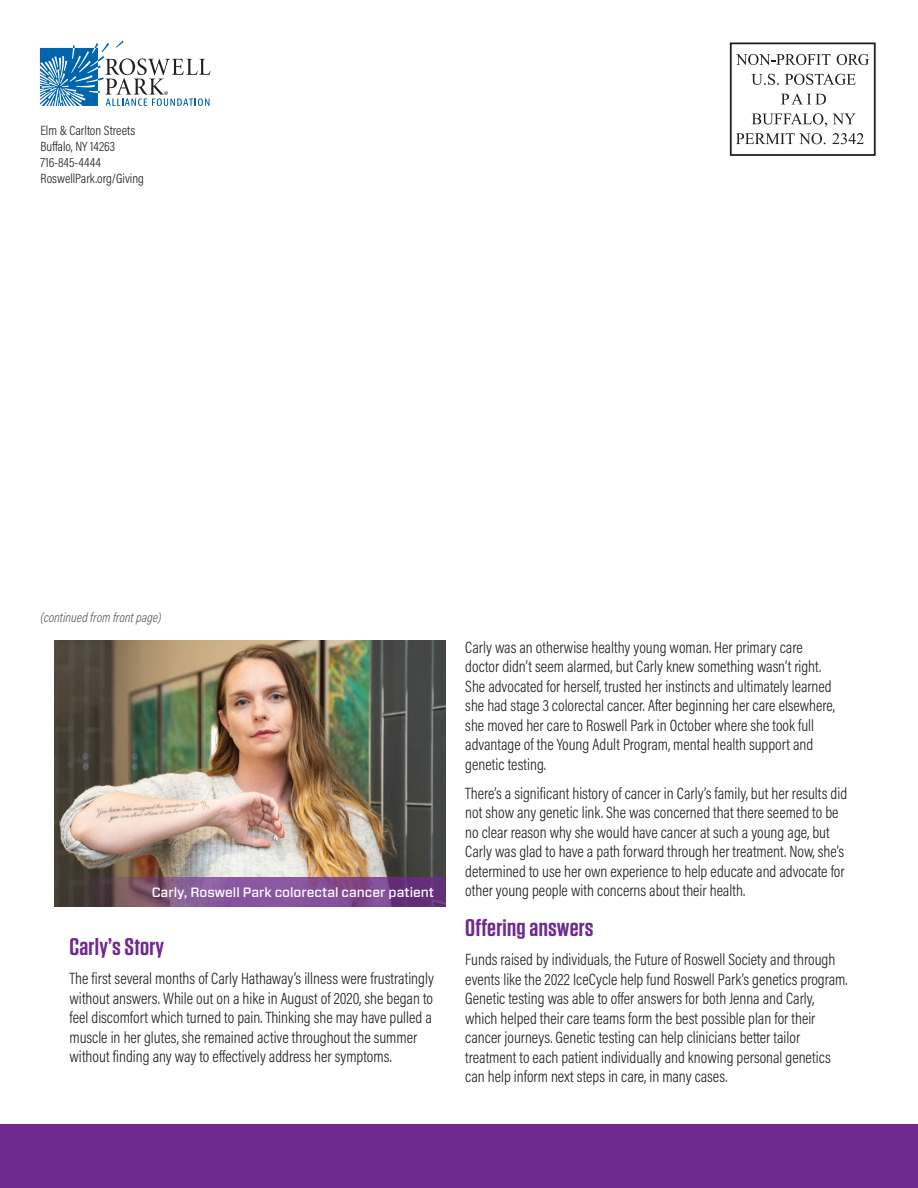
<style>
.page{position:relative;width:918px;height:1188px;background:#fff}
.page>*{position:absolute;margin:0;border:0;box-sizing:border-box;transform-origin:0 0}
.t1{font:600 24px "Tungsten";letter-spacing:.01em;color:#6e2a8e;scale:1.1 1}
.t2{font:300 16.5px/19.5px "Acumin Pro Cond";color:#231f20}
.t3{font:300 13.5px/16.2px "Acumin Pro Cond";color:#231f20}
.t4{font:500 13.5px "Forza";color:#fff}
.t5{font:italic 300 13.5px "Acumin Pro Cond";color:#57585a}
</style>
<div class="page">
<svg style="left:40px;top:40px;width:171px;height:66px"></svg>
<div style="left:730px;top:42px;width:146px;height:114px;border:2px solid #231f20"></div>
<svg style="left:736px;top:54px;width:95px;height:11px"></svg>
<svg style="left:751px;top:74px;width:28px;height:11px"></svg>
<svg style="left:837px;top:54px;width:32px;height:11px"></svg>
<svg style="left:785px;top:74px;width:71px;height:11px"></svg>
<svg style="left:781px;top:93px;width:45px;height:11px"></svg>
<svg style="left:752px;top:113px;width:104px;height:14px"></svg>
<svg style="left:736px;top:133px;width:90px;height:11px"></svg>
<svg style="left:832px;top:133px;width:32px;height:11px"></svg>
<img style="left:54px;top:640px;width:392px;height:238px">
<div style="left:0;top:1124px;width:918px;height:64px;background:#6e2a8e"></div>
<svg style="left:54px;top:878px;width:392px;height:29px;background:#754b7d"></svg>
<p class="t3" style="left:40px;top:122px;width:105px">Elm &amp; Carlton Streets<br>Buffalo, NY 14263<br>716-845-4444<br>RoswellPark.org/Giving</p>
<p class="t5" style="left:40px;top:609px;width:122px">(continued from front page)</p>
<p class="t4" style="left:152px;top:883px;width:284px">Carly, Roswell Park colorectal cancer patient</p>
<h1 class="t1" style="left:69px;top:934px;width:88px">Carly’s Story</h1>
<p class="t2" style="left:69px;top:968px;width:366px">The first several months of Carly Hathaway’s illness were frustratingly without answers. While out on a hike in August of 2020, she began to feel discomfort which turned to pain. Thinking she may have pulled a muscle in her glutes, she remained active throughout the summer without finding any way to effectively address her symptoms.</p>
<p class="t2" style="left:465px;top:637px;width:371px">Carly was an otherwise healthy young woman. Her primary care doctor didn’t seem alarmed, but Carly knew something wasn’t right.<br>She advocated for herself, trusted her instincts and ultimately learned she had stage 3 colorectal cancer. After beginning her care elsewhere, she moved her care to Roswell Park in October where she took full advantage of the Young Adult Program, mental health support and genetic testing.</p>
<p class="t2" style="left:465px;top:783px;width:383px">There’s a significant history of cancer in Carly’s family, but her results did not show any genetic link. She was concerned that there seemed to be no clear reason why she would have cancer at such a young age, but Carly was glad to have a path forward through her treatment. Now, she’s determined to use her own experience to help educate and advocate for other young people with concerns about their health.</p>
<h1 class="t1" style="left:465px;top:915px;width:118px">Offering answers</h1>
<p class="t2" style="left:465px;top:950px;width:384px">Funds raised by individuals, the Future of Roswell Society and through events like the 2022 IceCycle help fund Roswell Park’s genetics program.<br>Genetic testing was able to offer answers for both Jenna and Carly, which helped their care teams form the best possible plan for their cancer journeys. Genetic testing can help clinicians better tailor treatment to each patient individually and knowing personal genetics can help inform next steps in care, in many cases.</p>
</div>
